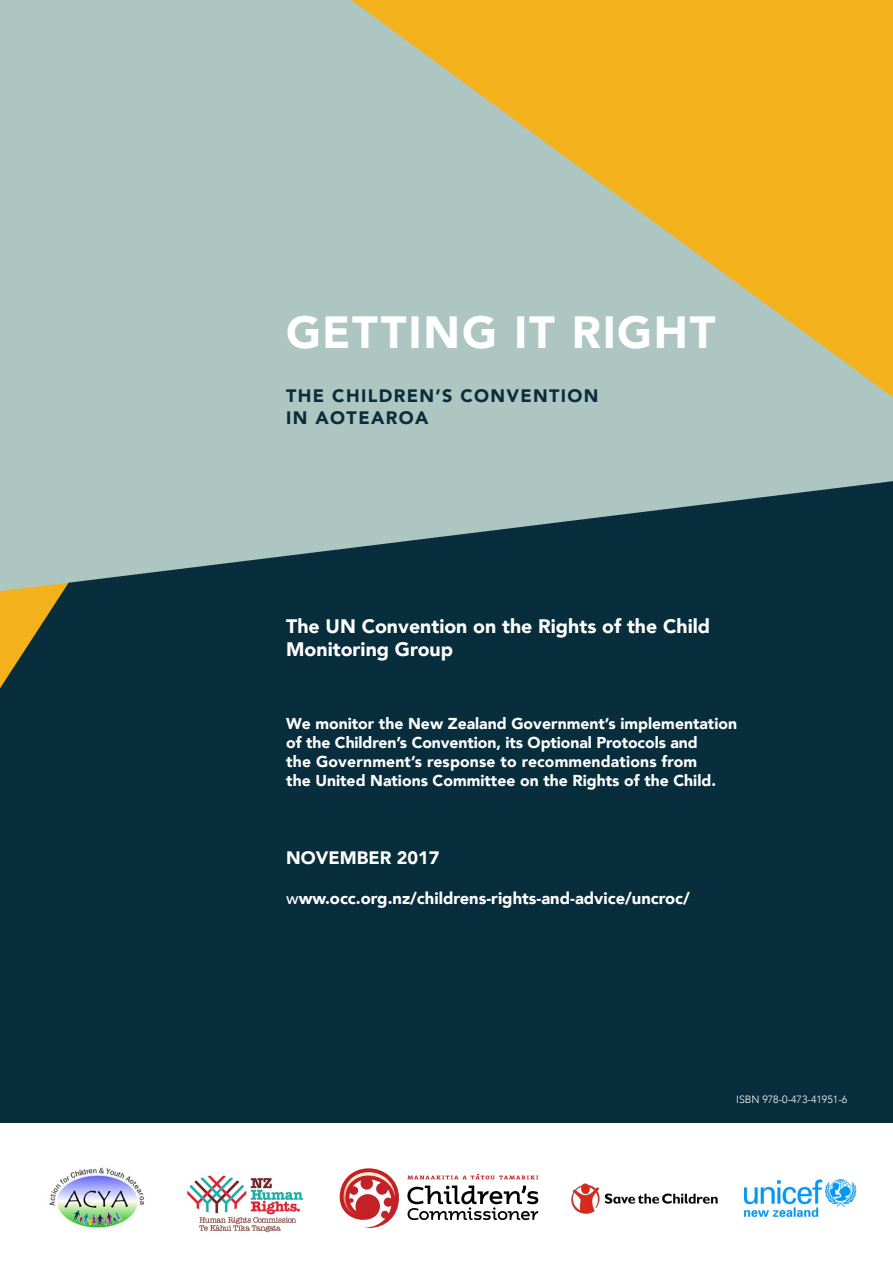
<style>
.page{position:relative;width:893px;height:1263px;background:#fff}
.page>*{position:absolute;margin:0;border:0;box-sizing:border-box;transform-origin:0 0}
.t1{font:900 45px "Avenir";letter-spacing:.04em;color:#fff}
.t2{font:900 19.5px/23.4px "Avenir";color:#fff}
.t3{font:900 18px/21.6px "Avenir";letter-spacing:.075em;color:#092d3d}
.t4{font:900 18px "Avenir";color:#fff}
.t5{font:900 16.5px "Avenir";color:#fff}
.t6{font:900 15.75px/18.9px "Avenir";color:#fff}
.t7{font:300 10.5px "Avenir";color:#fff}
.s1{font-weight:500}
</style>
<div class="page">
<div style="left:0;top:0;width:893px;height:1123px;background:#082d3d"></div>
<svg style="left:0;top:591px;width:63px;height:97px"></svg>
<svg style="left:0;top:0;width:893px;height:591px;background:#acb393"></svg>
<img style="left:49px;top:1167px;width:95px;height:61px">
<img style="left:743px;top:1178px;width:114px;height:40px">
<svg style="left:340px;top:1168px;width:59px;height:60px"></svg>
<svg style="left:407px;top:1185px;width:131px;height:35px"></svg>
<svg style="left:407px;top:1174px;width:131px;height:5px"></svg>
<img style="left:571px;top:1183px;width:147px;height:31px">
<img style="left:187px;top:1175px;width:115px;height:57px">
<h1 class="t1" style="left:286px;top:294px;width:431px">GETTING IT RIGHT</h1>
<p class="t3" style="left:286px;top:384px;width:314px">THE CHILDREN’S CONVENTION<br>IN AOTEAROA</p>
<p class="t2" style="left:286px;top:614px;width:425px">The UN Convention on the Rights of the Child<br>Monitoring Group</p>
<p class="t6" style="left:286px;top:714px;width:452px">We monitor the New Zealand Government’s implementation of the Children’s Convention, its Optional Protocols and<br>the Government’s response to recommendations from<br>the United Nations Committee on the Rights of the Child.</p>
<p class="t4" style="left:286px;top:842px;width:155px">NOVEMBER 2017</p>
<p class="t5" style="left:286px;top:884px;width:405px"><span class="s1">w</span>ww.occ.org.nz/childrens-rights-and-advice/uncroc/</p>
<p class="t7" style="left:736px;top:1093px;width:113px">ISBN 978-0-473-41951-6</p>
</div>
